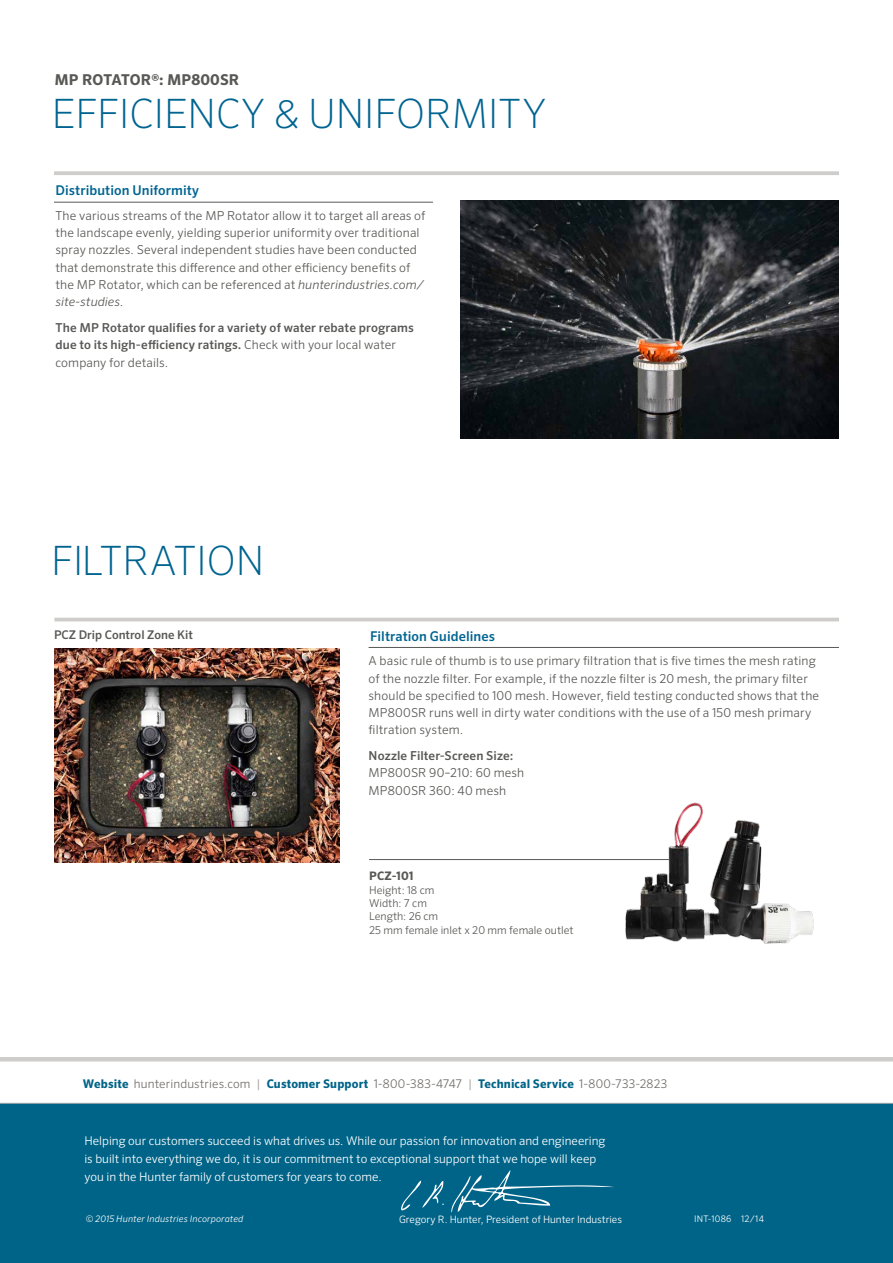
<style>
.page{position:relative;width:893px;height:1263px;background:#fff}
.page>*{position:absolute;margin:0;border:0;box-sizing:border-box;transform-origin:0 0}
.t1{font:200 40.5px "Sero Pro";letter-spacing:-.005em;color:#006491}
.t2{font:700 15px "Sero Pro";letter-spacing:.005em;color:#585855}
.t3{font:500 13.5px "Sero Pro";letter-spacing:.005em;color:#006592}
.t4{font:300 12.3px/17.2px "Sero Pro";letter-spacing:.01em;color:#585956}
.t5{font:500 12.3px/17.2px "Sero Pro";letter-spacing:.01em;color:#585956}
.t6{font:300 12px/18px "Sero Pro";color:#fff}
.t7{font:300 12px "Sero Pro";letter-spacing:.015em;color:#716f6c}
.t8{font:500 12px "Sero Pro";color:#585956}
.t9{font:700 11.7px "Sero Pro";letter-spacing:.015em;color:#585956}
.t10{font:300 10.8px/13.5px "Sero Pro";color:#585956}
.t11{font:300 10.2px "Sero Pro";color:#fff}
.t12{font:italic 300 9px "Sero Pro";letter-spacing:.02em;color:#fff}
.t13{font:300 9px "Sero Pro";letter-spacing:.025em;color:#fff}
.s1{font-style:italic}
.s2{font-weight:300}
.s3{font-weight:700;color:#006488}
.s4{color:#9c9896}
</style>
<div class="page">
<hr style="left:0;top:1057px;width:893px;height:4px;background:#cfcdcb">
<div style="left:0;top:1103px;width:893px;height:160px;background:#006488"></div>
<hr style="left:0;top:1103px;width:893px;height:1px;background:#a7a9ac">
<svg style="left:451px;top:1170px;width:163px;height:42px"></svg>
<svg style="left:401px;top:1180px;width:43px;height:31px"></svg>
<hr style="left:54px;top:618px;width:785px;height:3px;background:#cfcdcb">
<hr style="left:369px;top:859px;width:312px;height:1px;background:#585956">
<hr style="left:369px;top:647px;width:470px;height:1px;background:#585956">
<img style="left:54px;top:648px;width:286px;height:214px">
<img style="left:460px;top:200px;width:378px;height:238px">
<hr style="left:54px;top:202px;width:379px;height:1px;background:#585956">
<svg style="left:54px;top:171px;width:785px;height:4px;background:#d2d1cf"></svg>
<img style="left:625px;top:802px;width:189px;height:142px">
<p class="t2" style="left:54px;top:71px;width:187px">MP ROTATOR®: MP800SR</p>
<h1 class="t1" style="left:52px;top:90px;width:496px">EFFICIENCY &amp; UNIFORMITY</h1>
<p class="t3" style="left:55px;top:182px;width:145px">Distribution Uniformity</p>
<p class="t4" style="left:55px;top:207px;width:371px">The various streams of the MP Rotator allow it to target all areas of the landscape evenly, yielding superior uniformity over traditional spray nozzles. Several independent studies have been conducted that demonstrate this difference and other efficiency benefits of the MP Rotator, which can be referenced at <span class="s1">hunterindustries.com/ site-studies</span>.</p>
<p class="t5" style="left:55px;top:319px;width:360px">The MP Rotator qualifies for a variety of water rebate programs due to its high-efficiency ratings. <span class="s2">Check with your local water company for details.</span></p>
<h1 class="t1" style="left:51px;top:536px;width:215px">FILTRATION</h1>
<p class="t8" style="left:54px;top:627px;width:140px">PCZ Drip Control Zone Kit</p>
<p class="t3" style="left:370px;top:628px;width:127px">Filtration Guidelines</p>
<p class="t4" style="left:369px;top:652px;width:452px">A basic rule of thumb is to use primary filtration that is five times the mesh rating of the nozzle filter. For example, if the nozzle filter is 20 mesh, the primary filter should be specified to 100 mesh. However, field testing conducted shows that the MP800SR runs well in dirty water conditions with the use of a 150 mesh primary filtration system.</p>
<p class="t5" style="left:369px;top:747px;width:146px">Nozzle Filter-Screen Size:</p>
<p class="t4" style="left:369px;top:764px;width:157px">MP800SR 90–210: 60 mesh<br>MP800SR 360: 40 mesh</p>
<p class="t9" style="left:369px;top:869px;width:46px">PCZ-101</p>
<p class="t10" style="left:369px;top:883px;width:206px">Height: 18 cm<br>Width: 7 cm<br>Length: 26 cm<br>25 mm female inlet x 20 mm female outlet</p>
<p class="t7" style="left:83px;top:1076px;width:586px"><span class="s3">Website</span> hunterindustries.com <span class="s4">|</span> <span class="s3">Customer Support</span> 1-800-383-4747 <span class="s4">|</span> <span class="s3">Technical Service</span> 1-800-733-2823</p>
<p class="t6" style="left:84px;top:1131px;width:523px">Helping our customers succeed is what drives us. While our passion for innovation and engineering is built into everything we do, it is our commitment to exceptional support that we hope will keep you in the Hunter family of customers for years to come.</p>
<p class="t12" style="left:86px;top:1213px;width:159px">© 2015 Hunter Industries Incorporated</p>
<p class="t11" style="left:399px;top:1213px;width:224px">Gregory R. Hunter, President of Hunter Industries</p>
<p class="t13" style="left:694px;top:1213px;width:71px">INT-1086 12/14</p>
</div>
